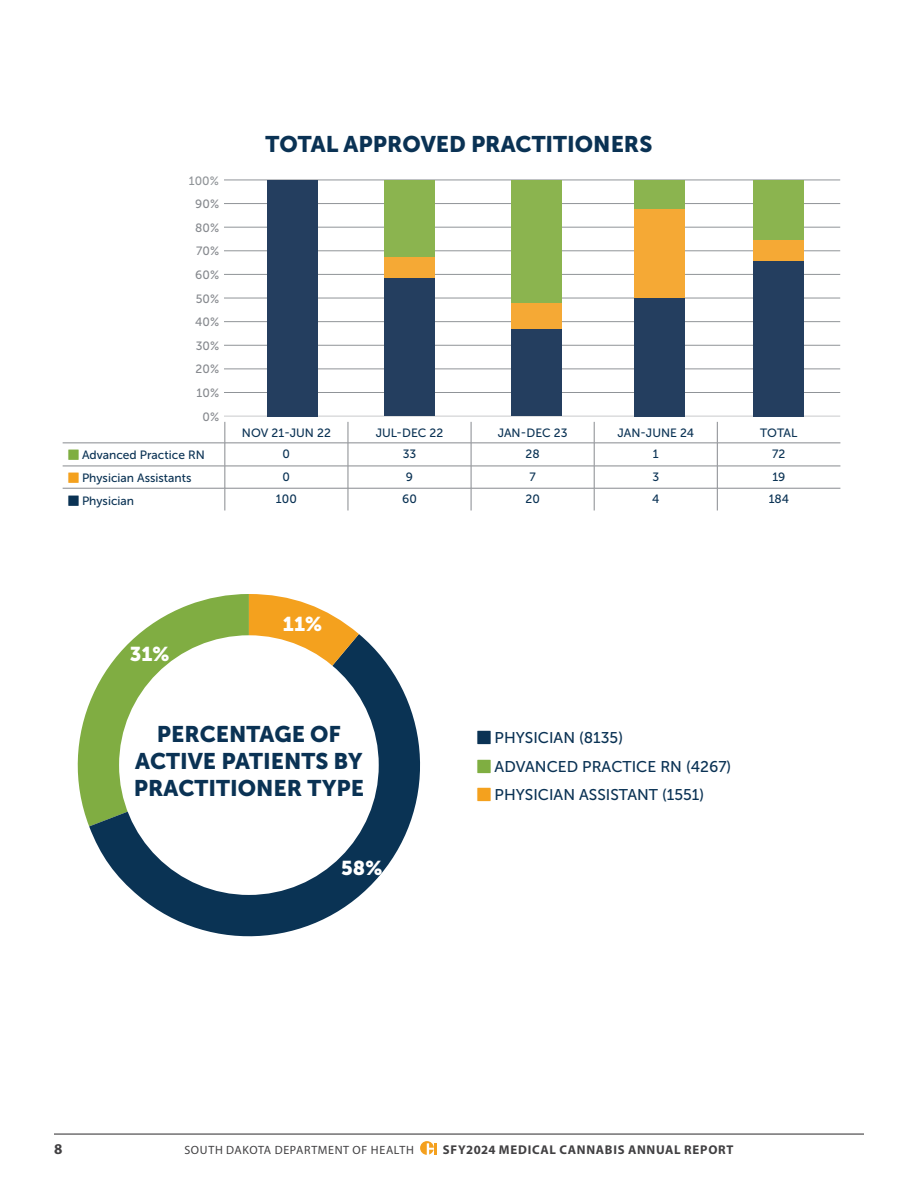
<style>
.page{position:relative;width:918px;height:1188px;background:#fff}
.page>*{position:absolute;margin:0;border:0;box-sizing:border-box;transform-origin:0 0}
.t1{font:22.5px/27px "Museo Sans 900";color:#0a3254;text-align:center}
.t2{font:19.95px "Museo Sans 900";color:#fff}
.t3{font:15.6px/28.5px "Museo Sans 500";color:#0a3254}
.t4{font:700 15px "Myriad Pro";color:#414042}
.t5{font:700 12.75px "Myriad Pro";letter-spacing:.06em;color:#414042}
.t6{font:12px "Museo Sans 500";color:#0a3254}
.t7{font:12px "Myriad Pro";letter-spacing:.05em;color:#414042}
.t8{font:12px/23.5px "Museo Sans 500";color:#878a8f;text-align:right}
.t9{font:12px "Museo Sans 500";color:#909498}
</style>
<div class="page">
<svg style="left:420px;top:1141px;width:17px;height:14px"></svg>
<hr style="left:54px;top:1134px;width:810px;height:1px;background:#414042">
<svg style="left:77px;top:594px;width:172px;height:232px"></svg>
<svg style="left:89px;top:634px;width:332px;height:303px"></svg>
<svg style="left:249px;top:594px;width:110px;height:101px"></svg>
<div style="left:119px;top:635px;width:260px;height:260px;background:#fff;border-radius:50%"></div>
<hr style="left:224px;top:180px;width:616px;height:1px;background:#909498">
<hr style="left:224px;top:203px;width:616px;height:1px;background:#909498">
<hr style="left:224px;top:227px;width:616px;height:1px;background:#909498">
<hr style="left:224px;top:251px;width:616px;height:1px;background:#909498">
<hr style="left:224px;top:274px;width:616px;height:1px;background:#909498">
<hr style="left:224px;top:298px;width:616px;height:1px;background:#909498">
<hr style="left:224px;top:321px;width:616px;height:1px;background:#909498">
<hr style="left:224px;top:345px;width:616px;height:1px;background:#909498">
<hr style="left:224px;top:369px;width:616px;height:1px;background:#909498">
<hr style="left:224px;top:392px;width:616px;height:1px;background:#909498">
<hr style="left:224px;top:416px;width:616px;height:1px;background:#909498">
<div style="left:267px;top:180px;width:51px;height:236px;background:#243e5f"></div>
<div style="left:384px;top:278px;width:51px;height:138px;background:#243e5f"></div>
<div style="left:511px;top:314px;width:51px;height:102px;background:#243e5f"></div>
<div style="left:634px;top:239px;width:51px;height:177px;background:#243e5f"></div>
<div style="left:753px;top:239px;width:51px;height:177px;background:#243e5f"></div>
<div style="left:384px;top:256px;width:51px;height:22px;background:#f5a935"></div>
<div style="left:384px;top:180px;width:51px;height:76px;background:#8bb44f"></div>
<div style="left:511px;top:180px;width:51px;height:129px;background:#8bb44f"></div>
<div style="left:634px;top:180px;width:51px;height:44px;background:#8bb44f"></div>
<div style="left:753px;top:180px;width:51px;height:71px;background:#8bb44f"></div>
<hr style="left:63px;top:443px;width:162px;height:1px;background:#878a8f">
<hr style="left:225px;top:443px;width:123px;height:1px;background:#878a8f">
<hr style="left:348px;top:443px;width:123px;height:1px;background:#878a8f">
<hr style="left:471px;top:443px;width:123px;height:1px;background:#878a8f">
<hr style="left:594px;top:443px;width:123px;height:1px;background:#878a8f">
<hr style="left:717px;top:443px;width:123px;height:1px;background:#878a8f">
<hr style="left:63px;top:466px;width:162px;height:1px;background:#878a8f">
<hr style="left:225px;top:466px;width:123px;height:1px;background:#878a8f">
<hr style="left:348px;top:466px;width:123px;height:1px;background:#878a8f">
<hr style="left:471px;top:466px;width:123px;height:1px;background:#878a8f">
<hr style="left:594px;top:466px;width:123px;height:1px;background:#878a8f">
<hr style="left:717px;top:466px;width:123px;height:1px;background:#878a8f">
<hr style="left:63px;top:488px;width:162px;height:1px;background:#878a8f">
<hr style="left:225px;top:488px;width:123px;height:1px;background:#878a8f">
<svg style="left:225px;top:422px;width:1px;height:89px"></svg>
<hr style="left:348px;top:488px;width:123px;height:1px;background:#878a8f">
<svg style="left:348px;top:422px;width:1px;height:89px"></svg>
<hr style="left:471px;top:488px;width:123px;height:1px;background:#878a8f">
<svg style="left:471px;top:422px;width:1px;height:89px"></svg>
<hr style="left:594px;top:488px;width:123px;height:1px;background:#878a8f">
<svg style="left:594px;top:422px;width:1px;height:89px"></svg>
<hr style="left:717px;top:488px;width:123px;height:1px;background:#878a8f">
<svg style="left:717px;top:422px;width:1px;height:89px"></svg>
<div style="left:511px;top:303px;width:51px;height:26px;background:#f5a935"></div>
<div style="left:634px;top:210px;width:51px;height:88px;background:#f5a935"></div>
<div style="left:753px;top:240px;width:51px;height:21px;background:#f5a935"></div>
<p class="t9" style="left:189px;top:174px;width:31px">100%</p>
<p class="t8" style="left:195px;top:192px;width:25px">90%<br>80%<br>70%<br>60%<br>50%<br>40%<br>30%<br>20%<br>10%<br>0%</p>
<h1 class="t1" style="left:266px;top:130px;width:388px">TOTAL APPROVED PRACTITIONERS</h1>
<p class="t6" style="left:242px;top:426px;width:90px">NOV 21-JUN 22</p>
<p class="t6" style="left:376px;top:426px;width:69px">JUL-DEC 22</p>
<p class="t6" style="left:498px;top:426px;width:71px">JAN-DEC 23</p>
<p class="t6" style="left:617px;top:426px;width:78px">JAN-JUNE 24</p>
<p class="t6" style="left:760px;top:426px;width:39px">TOTAL</p>
<p class="t6" style="left:82px;top:448px;width:124px">Advanced Practice RN</p>
<p class="t6" style="left:283px;top:447px;width:9px">0</p>
<p class="t6" style="left:403px;top:447px;width:15px">33</p>
<p class="t6" style="left:526px;top:447px;width:16px">28</p>
<p class="t6" style="left:653px;top:447px;width:7px">1</p>
<p class="t6" style="left:772px;top:447px;width:15px">72</p>
<p class="t6" style="left:82px;top:472px;width:111px">Physician Assistants</p>
<p class="t6" style="left:283px;top:470px;width:9px">0</p>
<p class="t6" style="left:406px;top:470px;width:9px">9</p>
<p class="t6" style="left:529px;top:470px;width:8px">7</p>
<p class="t6" style="left:652px;top:470px;width:8px">3</p>
<p class="t6" style="left:772px;top:470px;width:15px">19</p>
<p class="t6" style="left:82px;top:494px;width:54px">Physician</p>
<p class="t6" style="left:276px;top:493px;width:22px">100</p>
<p class="t6" style="left:402px;top:493px;width:16px">60</p>
<p class="t6" style="left:525px;top:493px;width:16px">20</p>
<p class="t6" style="left:652px;top:493px;width:9px">4</p>
<p class="t6" style="left:769px;top:493px;width:22px">184</p>
<h2 class="t2" style="left:130px;top:642px;width:41px">31%</h2>
<h2 class="t2" style="left:283px;top:613px;width:41px">11%</h2>
<h1 class="t1" style="left:134px;top:720px;width:231px">PERCENTAGE OF<br>ACTIVE PATIENTS BY<br>PRACTITIONER TYPE</h1>
<h2 class="t2" style="left:341px;top:857px;width:43px">58%</h2>
<h3 class="t3" style="left:495px;top:724px;width:238px">PHYSICIAN (8135)<br>ADVANCED PRACTICE RN (4267)<br>PHYSICIAN ASSISTANT (1551)</h3>
<p class="t4" style="left:54px;top:1139px;width:10px">8</p>
<p class="t7" style="left:184px;top:1142px;width:231px">SOUTH DAKOTA DEPARTMENT OF HEALTH</p>
<p class="t5" style="left:443px;top:1141px;width:292px">SFY2024 MEDICAL CANNABIS ANNUAL REPORT</p>
</div>
